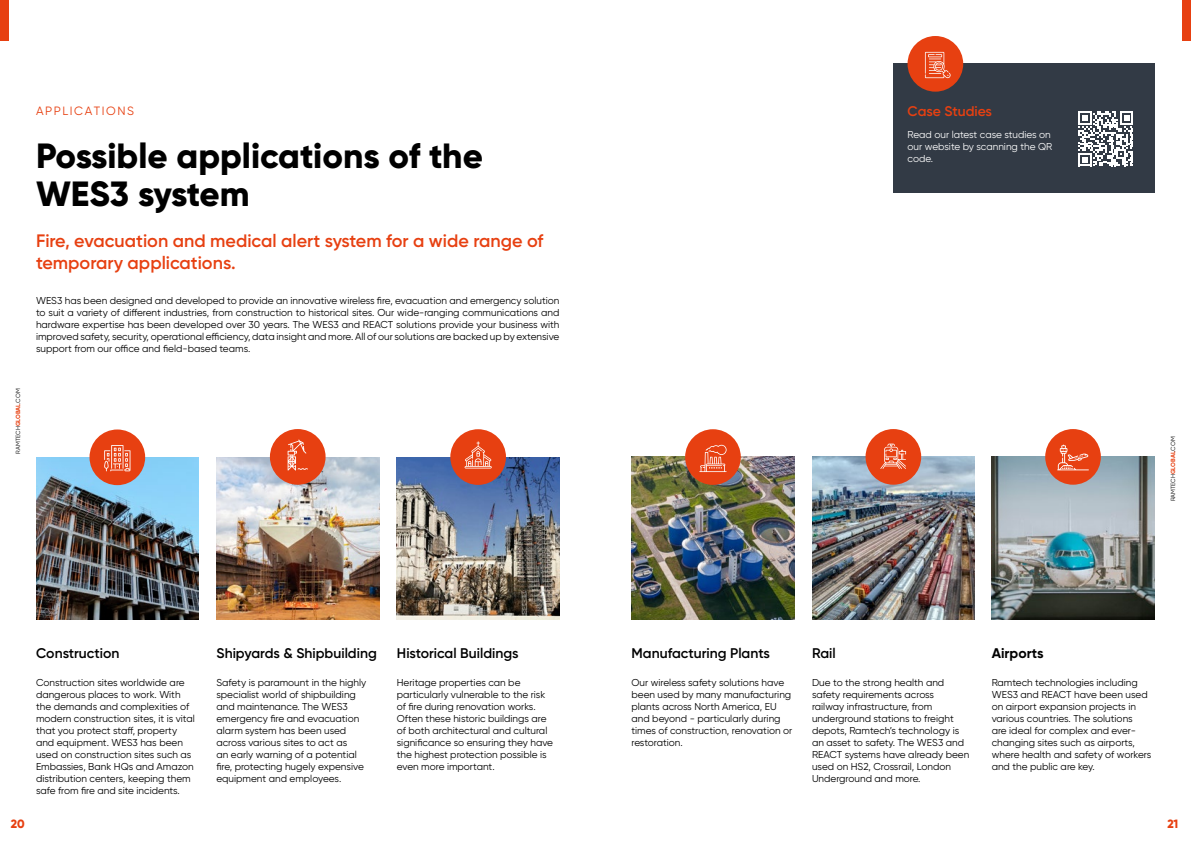
<style>
.page{position:relative;width:1191px;height:842px;background:#fff}
.page>*{position:absolute;margin:0;border:0;box-sizing:border-box;transform-origin:0 0}
.t1{font:800 35px/38px "Gilroy";color:#000}
.t2{font:600 18px/21.6px "Gilroy";color:#e74011}
.t3{font:600 14px "Gilroy";color:#000}
.t4{font:600 14px "Gilroy";letter-spacing:-.005em;color:#e74011}
.t5{font:700 14px "Gilroy";color:#000}
.t6{font:12px "Gilroy";letter-spacing:.13em;color:#e74011}
.t7{font:800 12px "Gilroy";color:#e74011}
.t8{font:10px/12px "Gilroy";color:#000}
.t9{font:10px/12px "Gilroy";color:#fff}
.t10{font:6px "Gilroy";color:#000}
.s1{font-weight:700;color:#e74011}
</style>
<div class="page">
<img style="left:991px;top:457px;width:163px;height:162px">
<img style="left:397px;top:457px;width:162px;height:163px">
<img style="left:216px;top:457px;width:163px;height:163px">
<img style="left:631px;top:457px;width:163px;height:162px">
<img style="left:812px;top:457px;width:162px;height:162px">
<div style="left:1045px;top:429px;width:55px;height:56px;background:#e74011;border-radius:50%"></div>
<div style="left:270px;top:429px;width:55px;height:56px;background:#e74011;border-radius:50%"></div>
<div style="left:450px;top:429px;width:56px;height:56px;background:#e74011;border-radius:50%"></div>
<div style="left:685px;top:429px;width:56px;height:56px;background:#e74011;border-radius:50%"></div>
<div style="left:865px;top:429px;width:56px;height:56px;background:#e74011;border-radius:50%"></div>
<div style="left:0;top:0;width:9px;height:40px;background:#e74011"></div>
<div style="left:1182px;top:0;width:9px;height:40px;background:#e74011"></div>
<div style="left:893px;top:64px;width:262px;height:129px;background:#323a45"></div>
<div style="left:907px;top:36px;width:56px;height:56px;background:#e74011;border-radius:50%"></div>
<svg style="left:925px;top:52px;width:26px;height:26px"></svg>
<svg style="left:1078px;top:111px;width:55px;height:55px"></svg>
<svg style="left:1057px;top:445px;width:31px;height:25px"></svg>
<svg style="left:288px;top:439px;width:20px;height:32px"></svg>
<svg style="left:464px;top:441px;width:28px;height:27px"></svg>
<svg style="left:880px;top:444px;width:26px;height:25px"></svg>
<svg style="left:699px;top:445px;width:27px;height:27px"></svg>
<img style="left:36px;top:457px;width:163px;height:163px">
<div style="left:89px;top:429px;width:56px;height:56px;background:#e74011;border-radius:50%"></div>
<svg style="left:104px;top:445px;width:26px;height:26px"></svg>
<p class="t10" style="left:14px;top:453px;width:66px;rotate:-90deg">RAMTECH<span class="s1">GLOBAL</span>.COM</p>
<p class="t6" style="left:36px;top:104px;width:99px">APPLICATIONS</p>
<h1 class="t1" style="left:36px;top:137px;width:448px">Possible applications of the<br>WES3 system</h1>
<h2 class="t2" style="left:36px;top:230px;width:509px">Fire, evacuation and medical alert system for a wide range of temporary applications.</h2>
<p class="t8" style="left:36px;top:294px;width:525px;text-align:justify">WES3 has been designed and developed to provide an innovative wireless fire, evacuation and emergency solution to suit a variety of different industries, from construction to historical sites. Our wide-ranging communications and hardware expertise has been developed over 30 years. The WES3 and REACT solutions provide your business with improved safety, security, operational efficiency, data insight and more. All of our solutions are backed up by extensive support from our office and field-based teams.</p>
<p class="t7" style="left:11px;top:817px;width:15px">20</p>
<h3 class="t3" style="left:36px;top:644px;width:85px">Construction</h3>
<p class="t8" style="left:36px;top:676px;width:160px">Construction sites worldwide are dangerous places to work. With the demands and complexities of modern construction sites, it is vital that you protect staff, property and equipment. WES3 has been used on construction sites such as Embassies, Bank HQs and Amazon distribution centers, keeping them safe from fire and site incidents.</p>
<h3 class="t3" style="left:216px;top:644px;width:162px">Shipyards &amp; Shipbuilding</h3>
<p class="t8" style="left:216px;top:676px;width:151px">Safety is paramount in the highly specialist world of shipbuilding and maintenance. The WES3 emergency fire and evacuation alarm system has been used across various sites to act as<br>an early warning of a potential fire, protecting hugely expensive equipment and employees.</p>
<h3 class="t3" style="left:397px;top:644px;width:123px">Historical Buildings</h3>
<p class="t8" style="left:397px;top:676px;width:158px">Heritage properties can be particularly vulnerable to the risk of fire during renovation works.<br>Often these historic buildings are of both architectural and cultural significance so ensuring they have the highest protection possible is even more important.</p>
<h3 class="t4" style="left:907px;top:103px;width:86px">Case Studies</h3>
<p class="t9" style="left:907px;top:128px;width:146px">Read our latest case studies on our website by scanning the QR code.</p>
<p class="t10" style="left:1169px;top:501px;width:66px;rotate:-90deg">RAMTECH<span class="s1">GLOBAL</span>.COM</p>
<h3 class="t3" style="left:631px;top:644px;width:140px">Manufacturing Plants</h3>
<p class="t8" style="left:631px;top:676px;width:162px">Our wireless safety solutions have been used by many manufacturing plants across North America, EU and beyond - particularly during times of construction, renovation or restoration.</p>
<h3 class="t3" style="left:812px;top:644px;width:25px">Rail</h3>
<p class="t8" style="left:812px;top:676px;width:159px">Due to the strong health and safety requirements across<br>railway infrastructure, from underground stations to freight depots, Ramtech’s technology is an asset to safety. The WES3 and<br>REACT systems have already been used on HS2, Crossrail, London<br>Underground and more.</p>
<h3 class="t5" style="left:991px;top:644px;width:53px">Airports</h3>
<p class="t8" style="left:991px;top:676px;width:161px">Ramtech technologies including<br>WES3 and REACT have been used on airport expansion projects in various countries. The solutions<br>are ideal for complex and ever&shy;changing sites such as airports, where health and safety of workers and the public are key.</p>
<p class="t7" style="left:1167px;top:816px;width:12px">21</p>
</div>
